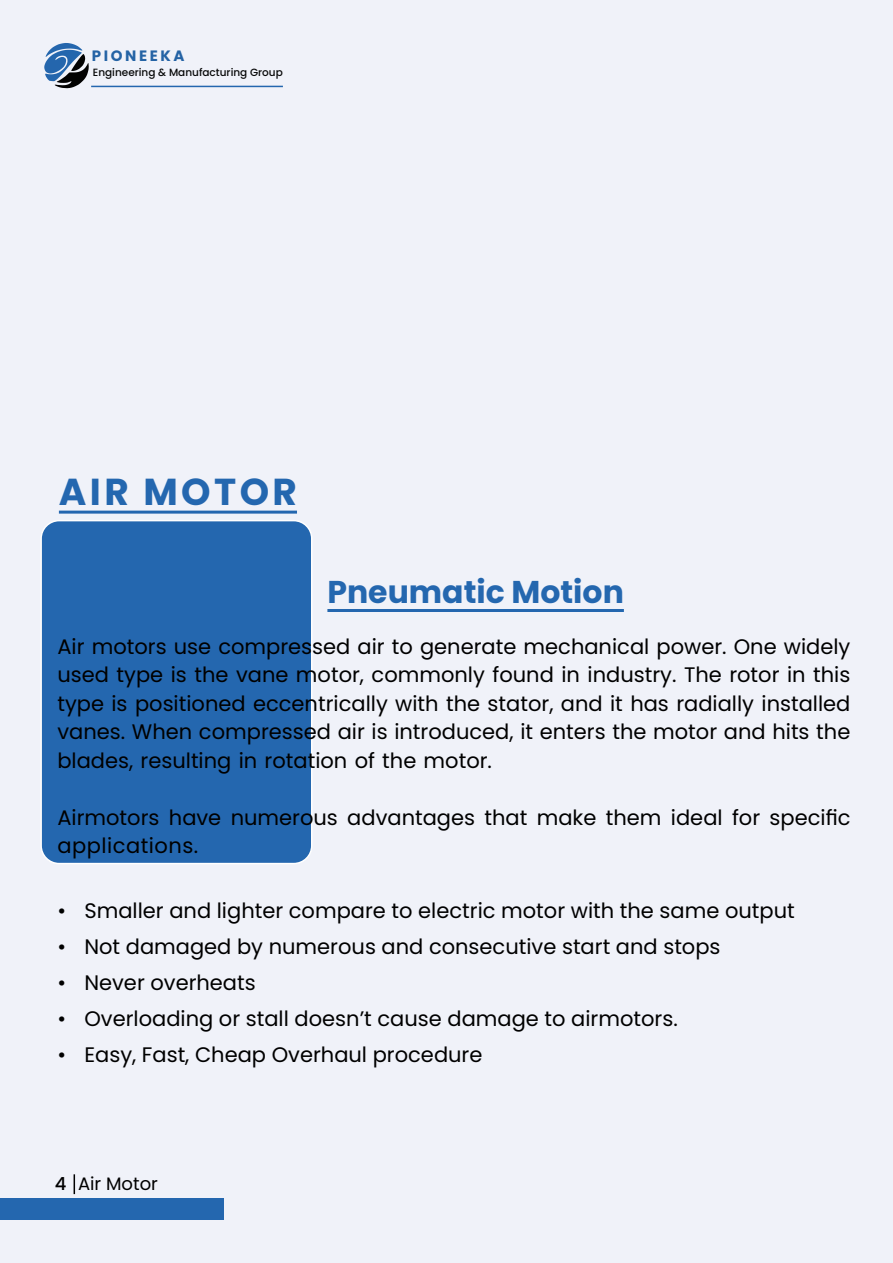
<style>
.page{position:relative;width:893px;height:1263px;background:#f0f2f9}
.page>*{position:absolute;margin:0;border:0;box-sizing:border-box;transform-origin:0 0}
.t1{font:700 37.5px "Poppins Latin";letter-spacing:.09em;color:#2467af}
.t2{font:700 31.5px "Poppins Latin";color:#2467af}
.t3{font:21px/28.5px "Poppins Latin";color:#000;text-align:justify}
.t4{font:18px "Poppins Latin";color:#000}
.t5{font:700 15px "Poppins Latin";letter-spacing:.17em;color:#2463a5}
.t6{font:500 10.5px "Poppins Latin";color:#070808}
.s1{font-weight:500}
</style>
<div class="page">
<hr style="left:91px;top:86px;width:192px;height:1px;background:#2467af">
<svg style="left:44px;top:43px;width:45px;height:45px"></svg>
<div style="left:0;top:1199px;width:223px;height:21px;background:#2467af"></div>
<svg style="left:74px;top:1174px;width:1px;height:20px"></svg>
<div style="left:41px;top:521px;width:271px;height:342px;background:#2467af;border-radius:18px"></div>
<div style="left:40px;top:520px;width:272px;height:344px;border:2px solid #fff;border-radius:18px"></div>
<hr style="left:327px;top:609px;width:297px;height:3px;background:#2467af">
<hr style="left:59px;top:511px;width:238px;height:3px;background:#2467af">
<p class="t5" style="left:92px;top:46px;width:94px">PIONEEKA</p>
<p class="t6" style="left:93px;top:66px;width:192px">Engineering &amp; Manufacturing Group</p>
<h1 class="t1" style="left:59px;top:467px;width:240px">AIR MOTOR</h1>
<h2 class="t2" style="left:327px;top:571px;width:298px">Pneumatic Motion</h2>
<p class="t3" style="left:57px;top:632px;width:794px">Air motors use compressed air to generate mechanical power. One widely used type is the vane motor, commonly found in industry. The rotor in this type is positioned eccentrically with the stator, and it has radially installed vanes. When compressed air is introduced, it enters the motor and hits the blades, resulting in rotation of the motor.</p>
<p class="t3" style="left:57px;top:803px;width:794px">Airmotors have numerous advantages that make them ideal for specific applications.</p>
<p class="t3" style="left:57px;top:896px;width:739px">• Smaller and lighter compare to electric motor with the same output</p>
<p class="t3" style="left:57px;top:932px;width:665px">• Not damaged by numerous and consecutive start and stops</p>
<p class="t3" style="left:57px;top:968px;width:200px">• Never overheats</p>
<p class="t3" style="left:57px;top:1004px;width:622px">• Overloading or stall doesn’t cause damage to airmotors.</p>
<p class="t3" style="left:57px;top:1040px;width:427px">• Easy, Fast, Cheap Overhaul procedure</p>
<p class="t4" style="left:55px;top:1173px;width:105px"><span class="s1">4</span> Air Motor</p>
</div>
